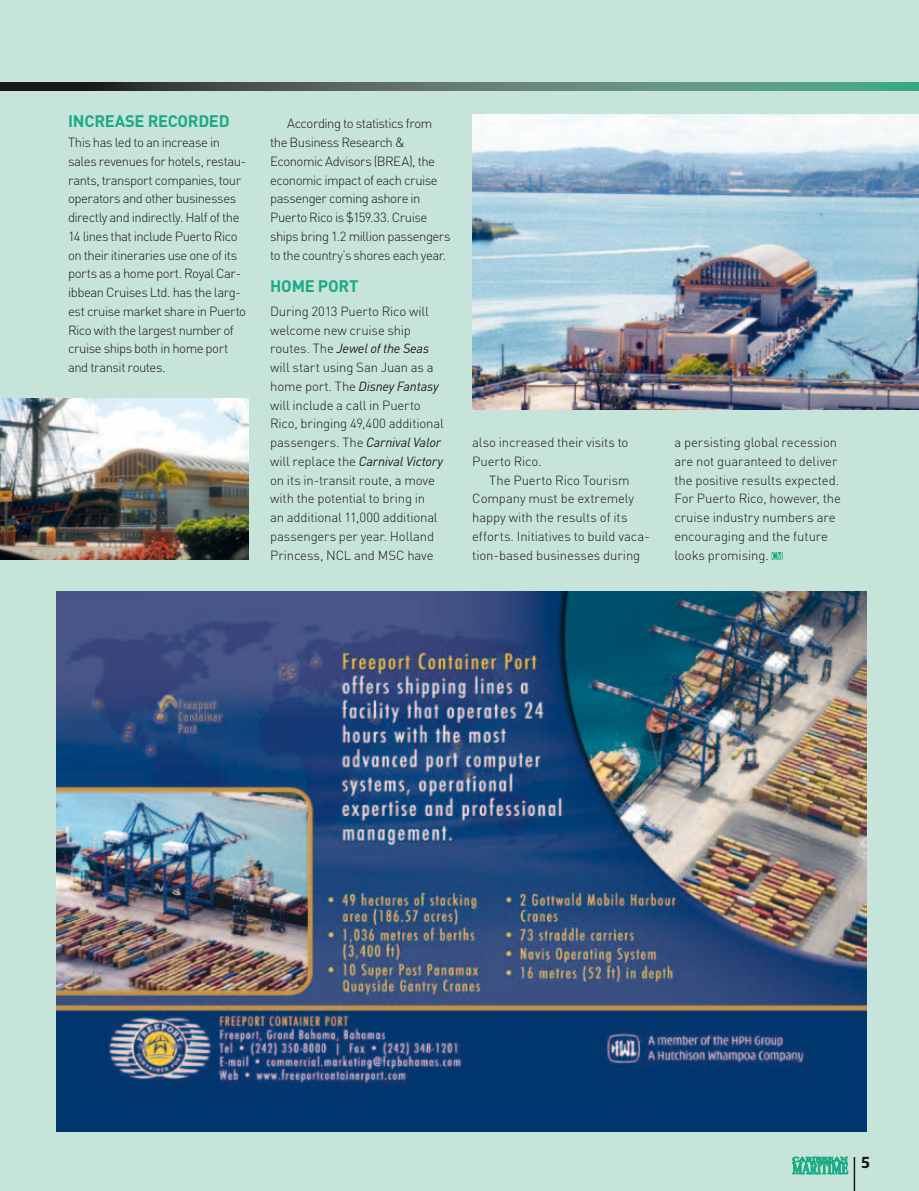
<style>
.page{position:relative;width:919px;height:1191px;background:#fff}
.page>*{position:absolute;margin:0;border:0;box-sizing:border-box;transform-origin:0 0}
.t1{font:700 16.5px "DIN Pro";letter-spacing:-.015em;color:#1aaa84}
.t2{font:700 15px "Neo Sans";color:#1a171c}
.t3{font:300 13.2px/18.8px "DIN Pro";letter-spacing:-.015em;color:#1a171c}
.t4{font:300 13.2px/18.8px "DIN Pro";letter-spacing:-.035em;color:#1a171c}
.t5{font:300 13.2px/18.8px "DIN Pro";letter-spacing:-.04em;color:#1a171c}
.t6{font:italic 13.2px "DIN";letter-spacing:-.015em;color:#1a171c}
.s1{font-family:"DIN Pro";font-weight:300;font-style:normal}
.s2{font-family:"DIN";font-weight:400;font-style:italic}
</style>
<div class="page">
<div style="left:0;top:0;width:918px;height:1191px;background:#c7e4da"></div>
<svg style="left:0;top:82px;width:918px;height:9px;background:#4f6e64"></svg>
<hr style="left:853px;top:1157px;width:2px;height:34px;background:#1a171c">
<svg style="left:792px;top:1156px;width:56px;height:18px"></svg>
<img style="left:56px;top:591px;width:810px;height:540px">
<img style="left:0;top:398px;width:249px;height:161px">
<svg style="left:771px;top:552px;width:11px;height:7px"></svg>
<img style="left:472px;top:115px;width:446px;height:294px">
<p class="t1" style="left:68px;top:110px;width:163px">INCREASE RECORDED</p>
<p class="t4" style="left:68px;top:132px;width:180px">This has led to an increase in sales revenues for hotels, restau&shy;rants, transport companies, tour operators and other businesses directly and indirectly. Half of the<br>14 lines that include Puerto Rico on their itineraries use one of its ports as a home port. Royal Car&shy;ibbean Cruises Ltd. has the larg&shy;est cruise market share in Puerto<br>Rico with the largest number of cruise ships both in home port and transit routes.</p>
<p class="t5" style="left:270px;top:114px;width:182px;text-indent:17px">According to statistics from the Business Research &amp;<br>Economic Advisors (BREA), the economic impact of each cruise passenger coming ashore in<br>Puerto Rico is $159.33. Cruise ships bring 1.2 million passengers to the country’s shores each year.</p>
<p class="t1" style="left:270px;top:275px;width:32px">HOMEP</p>
<p class="t1" style="left:328px;top:275px;width:32px">ORT</p>
<p class="t3" style="left:270px;top:301px;width:160px">During 2013 Puerto Rico will welcome new cruise ship</p>
<p class="t6" style="left:270px;top:340px;width:160px"><span class="s1">routes. The</span> Jewel of the Seas</p>
<p class="t3" style="left:270px;top:357px;width:165px">will start using San Juan as a</p>
<p class="t6" style="left:270px;top:378px;width:170px"><span class="s1">home port. The</span> Disney Fantasy</p>
<p class="t3" style="left:270px;top:395px;width:175px">will include a call in Puerto<br>Rico, bringing 49,400 additional passengers. The <span class="s2">Carnival Valor</span></p>
<p class="t6" style="left:270px;top:453px;width:174px"><span class="s1">will replace the</span> Carnival Victory</p>
<p class="t3" style="left:270px;top:470px;width:169px">on its in-transit route, a move with the potential to bring in an additional 11,000 additional passengers per year. Holland<br>Princess, NCL and MSC have</p>
<p class="t3" style="left:472px;top:432px;width:158px">also increased their visits to<br>Puerto Rico.</p>
<p class="t3" style="left:472px;top:470px;width:179px;text-indent:17px">The Puerto Rico Tourism<br>Company must be extremely happy with the results of its efforts. Initiatives to build vaca&shy;tion-based businesses during</p>
<p class="t3" style="left:674px;top:432px;width:168px">a persisting global recession are not guaranteed to deliver the positive results expected.<br>For Puerto Rico, however, the cruise industry numbers are encouraging and the future looks promising.</p>
<p class="t2" style="left:860px;top:1156px;width:11px">5</p>
</div>
